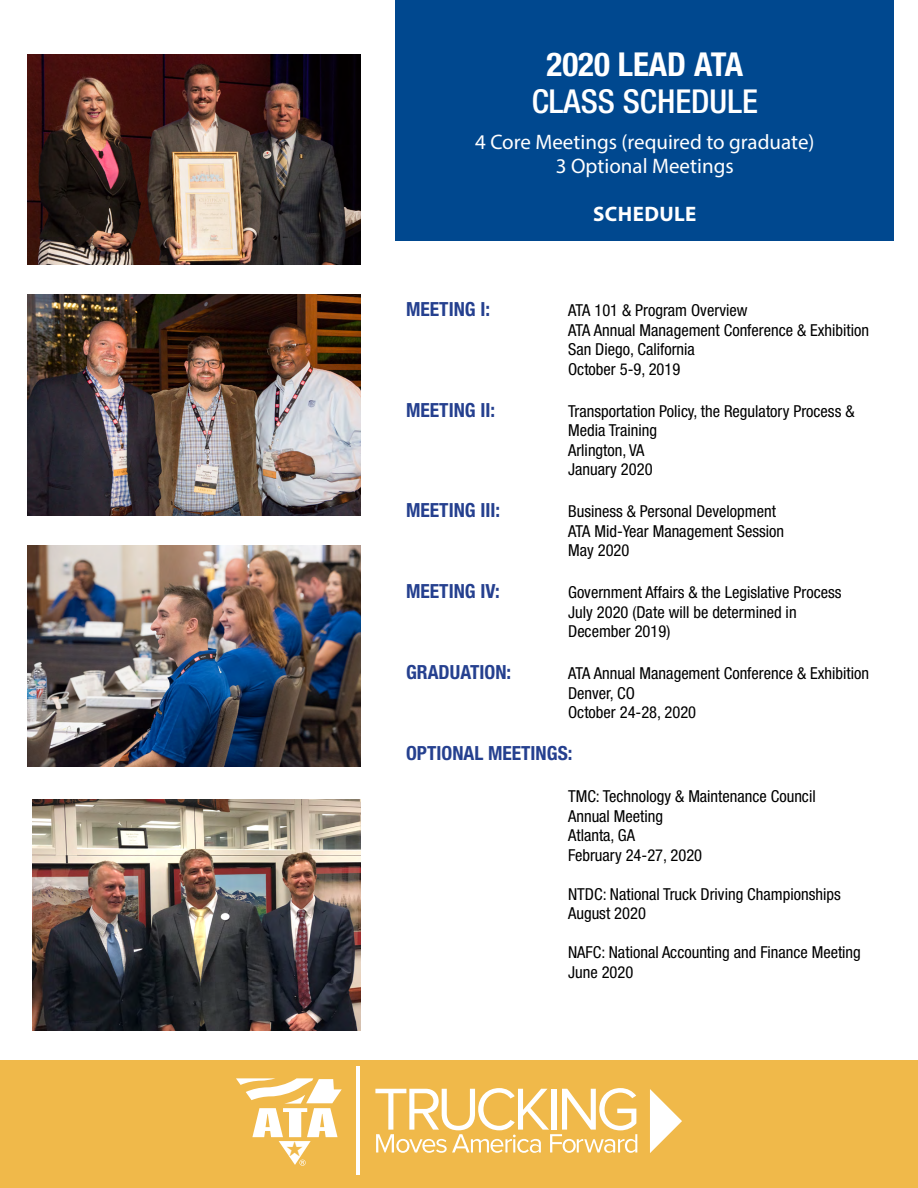
<style>
.page{position:relative;width:918px;height:1188px;background:#fff}
.page>*{position:absolute;margin:0;border:0;box-sizing:border-box;transform-origin:0 0}
.t1{font:500 condensed 33px "Helvetica Neue";color:#fff}
.t2{font:700 condensed 33px "Helvetica Neue";color:#fff}
.t3{font:21px/24px "Myriad Pro";color:#fff;text-align:center}
.t4{font:700 21px "Myriad Pro";letter-spacing:.02em;color:#fff}
.t5{font:700 condensed 19.5px "Helvetica Neue";color:#25408f}
.t6{font:condensed 16.5px/19.5px "Helvetica Neue";color:#000}
</style>
<div class="page">
<div style="left:395px;top:0;width:499px;height:240px;background:#00488f"></div>
<img style="left:27px;top:54px;width:334px;height:211px">
<img style="left:32px;top:799px;width:328px;height:231px">
<img style="left:27px;top:294px;width:334px;height:222px">
<img style="left:27px;top:546px;width:334px;height:221px">
<div style="left:0;top:1061px;width:918px;height:127px;background:#f0b94a"></div>
<hr style="left:356px;top:1067px;width:3px;height:108px;background:#fff">
<svg style="left:375px;top:1088px;width:262px;height:65px"></svg>
<svg style="left:650px;top:1089px;width:32px;height:64px"></svg>
<svg style="left:236px;top:1078px;width:106px;height:88px"></svg>
<h1 class="t2" style="left:547px;top:45px;width:198px">2020 LEAD ATA</h1>
<h1 class="t1" style="left:532px;top:81px;width:228px">CLASS SCHEDULE</h1>
<p class="t3" style="left:475px;top:129px;width:341px">4 Core Meetings (required to graduate)<br>3 Optional Meetings</p>
<p class="t4" style="left:593px;top:200px;width:105px">SCHEDULE</p>
<p class="t5" style="left:406px;top:297px;width:86px">MEETING I:</p>
<p class="t6" style="left:568px;top:300px;width:303px">ATA 101 &amp; Program Overview<br>ATA Annual Management Conference &amp; Exhibition<br>San Diego, California<br>October 5-9, 2019</p>
<p class="t5" style="left:406px;top:398px;width:91px">MEETING II:</p>
<p class="t6" style="left:568px;top:401px;width:288px">Transportation Policy, the Regulatory Process &amp;<br>Media Training<br>Arlington, VA<br>January 2020</p>
<p class="t5" style="left:406px;top:498px;width:96px">MEETING III:</p>
<p class="t6" style="left:568px;top:501px;width:218px">Business &amp; Personal Development<br>ATA Mid-Year Management Session<br>May 2020</p>
<p class="t5" style="left:406px;top:579px;width:95px">MEETING IV:</p>
<p class="t6" style="left:568px;top:582px;width:275px">Government Affairs &amp; the Legislative Process<br>July 2020 (Date will be determined in<br>December 2019)</p>
<p class="t5" style="left:406px;top:660px;width:107px">GRADUATION:</p>
<p class="t6" style="left:568px;top:663px;width:303px">ATA Annual Management Conference &amp; Exhibition<br>Denver, CO<br>October 24-28, 2020</p>
<p class="t5" style="left:406px;top:741px;width:168px">OPTIONAL MEETINGS:</p>
<p class="t6" style="left:568px;top:786px;width:249px">TMC: Technology &amp; Maintenance Council<br>Annual Meeting<br>Atlanta, GA<br>February 24-27, 2020</p>
<p class="t6" style="left:568px;top:884px;width:274px">NTDC: National Truck Driving Championships<br>August 2020</p>
<p class="t6" style="left:568px;top:942px;width:294px">NAFC: National Accounting and Finance Meeting<br>June 2020</p>
</div>
